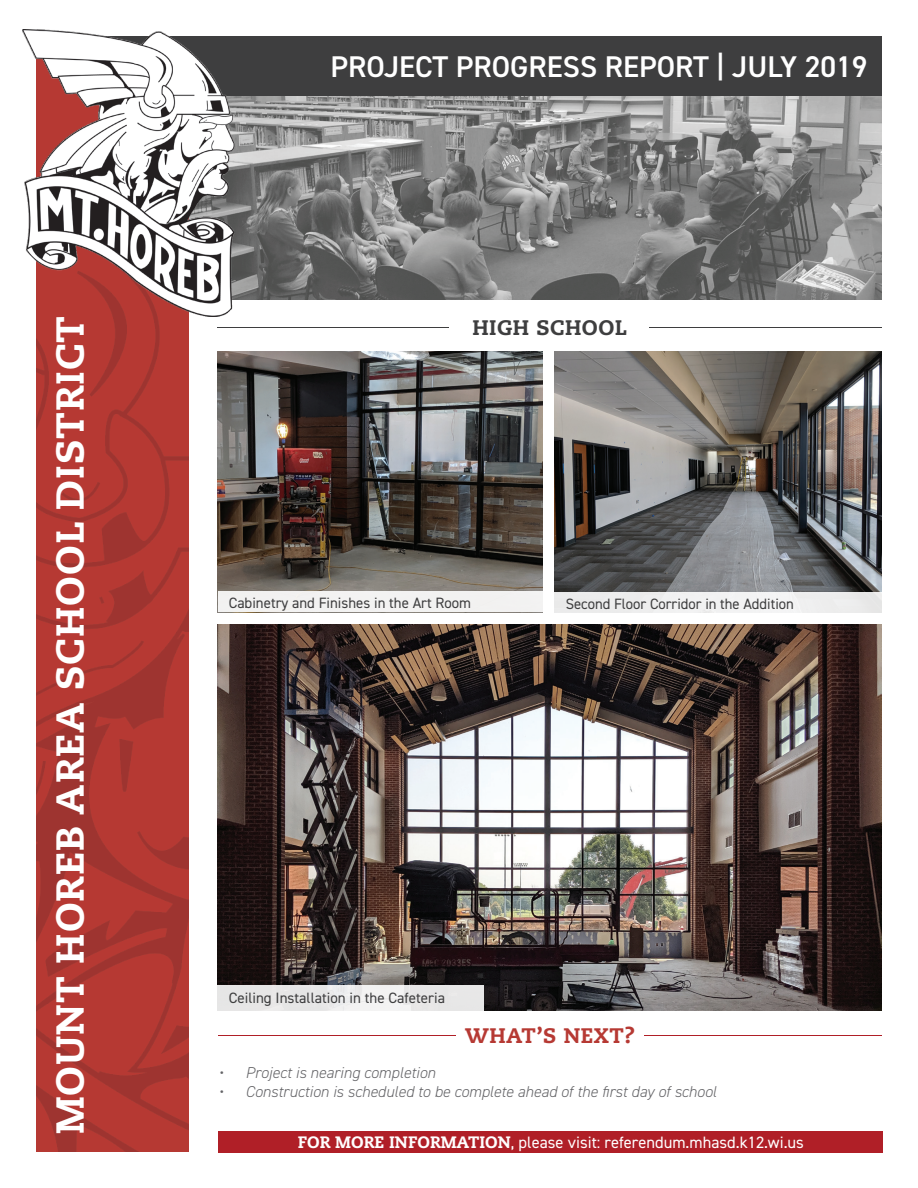
<style>
.page{position:relative;width:918px;height:1188px;background:#fff}
.page>*{position:absolute;margin:0;border:0;box-sizing:border-box;transform-origin:0 0}
.t1{font:800 39px "Caecilia LT Pro 85";letter-spacing:.025em;color:#fff}
.t2{font:600 30px "DIN2014";color:#fff}
.t3{font:800 21px "Caecilia LT Pro 85";letter-spacing:.025em;color:#b63933}
.t4{font:800 21px "Caecilia LT Pro 85";letter-spacing:.025em;color:#3e3e3f}
.t5{font:16.5px "DIN2014";color:#fff}
.t6{font:italic 300 15.75px "DIN2014";color:#636366}
.t7{font:15px "DIN2014";color:#3e3e3f}
.s1{font-family:"Caecilia LT Pro 85";font-weight:800}
</style>
<div class="page">
<svg style="left:240px;top:95px;width:642px;height:205px;background:#858585"></svg>
<img style="left:218px;top:351px;width:325px;height:241px">
<div style="left:218px;top:592px;width:325px;height:20px;background:#f2f2f1"></div>
<img style="left:554px;top:351px;width:328px;height:241px">
<div style="left:554px;top:592px;width:329px;height:21px;background:#eee"></div>
<img style="left:218px;top:624px;width:664px;height:387px">
<div style="left:218px;top:985px;width:266px;height:26px;background:linear-gradient(to right,#e8e7e7,#ebebeb)"></div>
<hr style="left:649px;top:327px;width:233px;height:1px;background:#3e3e3f">
<hr style="left:218px;top:327px;width:231px;height:1px;background:#3e3e3f">
<div style="left:219px;top:1131px;width:664px;height:22px;background:#b01f27"></div>
<img style="left:36px;top:316px;width:153px;height:836px">
<hr style="left:218px;top:1035px;width:237px;height:1px;background:#b01f27">
<div style="left:86px;top:36px;width:796px;height:59px;background:#3e3e3f"></div>
<img style="left:23px;top:30px;width:217px;height:286px">
<hr style="left:644px;top:1035px;width:238px;height:1px;background:#b01f27">
<h1 class="t1" style="left:43px;top:1134px;width:820px;rotate:-90deg">MOUNT HOREB AREA SCHOOL DISTRICT</h1>
<h2 class="t2" style="left:330px;top:46px;width:539px">PROJECT PROGRESS REPORT | JULY 2019</h2>
<h3 class="t4" style="left:472px;top:313px;width:156px">HIGH SCHOOL</h3>
<p class="t7" style="left:229px;top:594px;width:244px">Cabinetry and Finishes in the Art Room</p>
<p class="t7" style="left:566px;top:594px;width:230px">Second Floor Corridor in the Addition</p>
<p class="t7" style="left:229px;top:988px;width:218px">Ceiling Installation in the Cafeteria</p>
<h3 class="t3" style="left:465px;top:1021px;width:171px">WHAT’S NEXT?</h3>
<p class="t6" style="left:219px;top:1063px;width:218px">• Project is nearing completion</p>
<p class="t6" style="left:219px;top:1082px;width:499px">• Construction is scheduled to be complete ahead of the first day of school</p>
<p class="t5" style="left:298px;top:1132px;width:508px"><span class="s1">FOR MORE INFORMATION</span>, please visit: referendum.mhasd.k12.wi.us</p>
</div>
